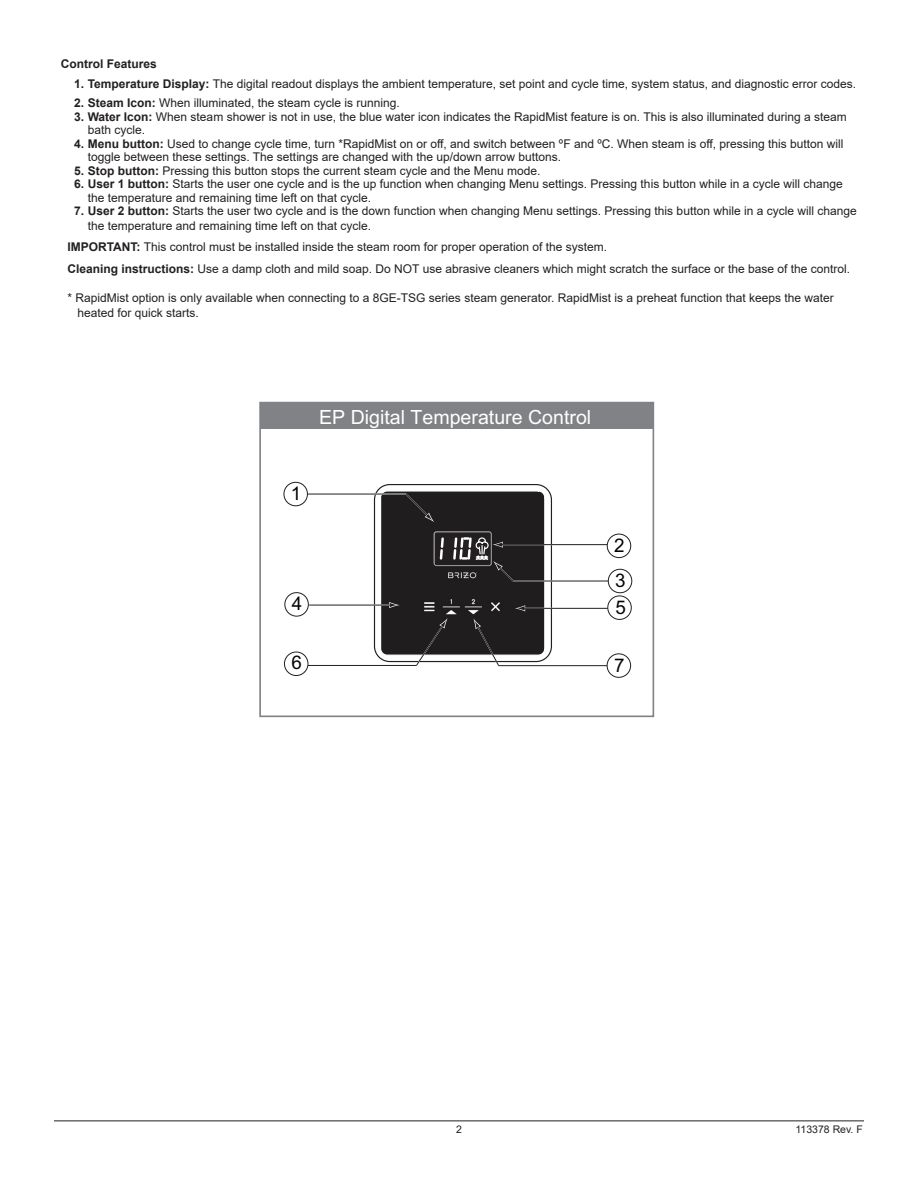
<style>
.page{position:relative;width:918px;height:1188px;background:#fff}
.page>*{position:absolute;margin:0;border:0;box-sizing:border-box;transform-origin:0 0}
.t1{font:19.65px "Arial";color:#fff}
.t2{font:18.75px "Arial";color:#040503}
.t3{font:12px/13.5px "Arial";color:#231f20}
.t4{font:700 12px "Arial";color:#231f20}
.t5{font:10.5px "Arial";color:#231f20}
.s1{font-weight:700}
</style>
<div class="page">
<hr style="left:54px;top:1120px;width:810px;height:1px;background:#231f20">
<svg style="left:373px;top:484px;width:179px;height:52px"></svg>
<div style="left:434px;top:532px;width:57px;height:34px;background:#231f20;border-radius:2px"></div>
<div style="left:434px;top:532px;width:58px;height:34px;border:1px solid #9c9ea1;border-radius:2px"></div>
<hr style="left:307px;top:493px;width:99px;height:2px;background:#fff">
<div style="left:284px;top:592px;width:25px;height:25px;border:1px solid #231f20;border-radius:50%"></div>
<div style="left:284px;top:482px;width:24px;height:24px;border:1px solid #231f20;border-radius:50%"></div>
<hr style="left:307px;top:494px;width:99px;height:1px;background:#231f20">
<div style="left:608px;top:569px;width:24px;height:24px;border:1px solid #231f20;border-radius:50%"></div>
<div style="left:284px;top:652px;width:24px;height:24px;border:1px solid #231f20;border-radius:50%"></div>
<div style="left:607px;top:596px;width:25px;height:24px;border:1px solid #231f20;border-radius:50%"></div>
<div style="left:607px;top:653px;width:24px;height:25px;border:1px solid #231f20;border-radius:50%"></div>
<div style="left:607px;top:534px;width:24px;height:24px;border:1px solid #231f20;border-radius:50%"></div>
<svg style="left:404px;top:492px;width:30px;height:30px"></svg>
<svg style="left:307px;top:536px;width:309px;height:131px"></svg>
<div style="left:260px;top:403px;width:393px;height:26px;background:#808285"></div>
<div style="left:259px;top:402px;width:395px;height:315px;border:2px solid #808285"></div>
<p class="t4" style="left:61px;top:55px;width:98px">Control Features</p>
<p class="t3" style="left:74px;top:77px;width:784px"><span class="s1">1. Temperature Display:</span> The digital readout displays the ambient temperature, set point and cycle time, system status, and diagnostic error codes.</p>
<p class="t3" style="left:74px;top:96px;width:327px"><span class="s1">2. Steam Icon:</span> When illuminated, the steam cycle is running.</p>
<p class="t3" style="left:88px;top:110px;width:760px;text-indent:-14px"><span class="s1">3. Water Icon:</span> When steam shower is not in use, the blue water icon indicates the RapidMist feature is on. This is also illuminated during a steam bath cycle.</p>
<p class="t3" style="left:88px;top:137px;width:757px;text-indent:-13px"><span class="s1">4. Menu button:</span> Used to change cycle time, turn *RapidMist on or off, and switch between ºF and ºC. When steam is off, pressing this button will toggle between these settings. The settings are changed with the up/down arrow buttons.</p>
<p class="t3" style="left:74px;top:164px;width:468px"><span class="s1">5. Stop button:</span> Pressing this button stops the current steam cycle and the Menu mode.</p>
<p class="t3" style="left:88px;top:177px;width:756px;text-indent:-14px"><span class="s1">6. User 1 button:</span> Starts the user one cycle and is the up function when changing Menu settings. Pressing this button while in a cycle will change the temperature and remaining time left on that cycle.</p>
<p class="t3" style="left:88px;top:204px;width:770px;line-height:14.4px;text-indent:-14px"><span class="s1">7. User 2 button:</span> Starts the user two cycle and is the down function when changing Menu settings. Pressing this button while in a cycle will change the temperature and remaining time left on that cycle.</p>
<p class="t3" style="left:68px;top:236px;width:784px;line-height:21.9px"><span class="s1">IMPORTANT:</span> This control must be installed inside the steam room for proper operation of the system.<br><span class="s1">Cleaning instructions:</span> Use a damp cloth and mild soap. Do NOT use abrasive cleaners which might scratch the surface or the base of the control.</p>
<p class="t3" style="left:78px;top:291px;width:758px;line-height:14.4px;text-indent:-10px">* RapidMist option is only available when connecting to a 8GE-TSG series steam generator. RapidMist is a preheat function that keeps the water heated for quick starts.</p>
<h1 class="t1" style="left:319px;top:404px;width:274px">EP Digital Temperature Control</h1>
<h2 class="t2" style="left:291px;top:480px;width:12px">1</h2>
<h2 class="t2" style="left:292px;top:591px;width:12px">4</h2>
<h2 class="t2" style="left:292px;top:650px;width:12px">6</h2>
<h2 class="t2" style="left:614px;top:532px;width:12px">2</h2>
<h2 class="t2" style="left:615px;top:567px;width:12px">3</h2>
<h2 class="t2" style="left:616px;top:594px;width:12px">5</h2>
<h2 class="t2" style="left:614px;top:652px;width:12px">7</h2>
<p class="t5" style="left:456px;top:1122px;width:7px">2</p>
<p class="t5" style="left:796px;top:1122px;width:69px">113378 Rev. F</p>
</div>
